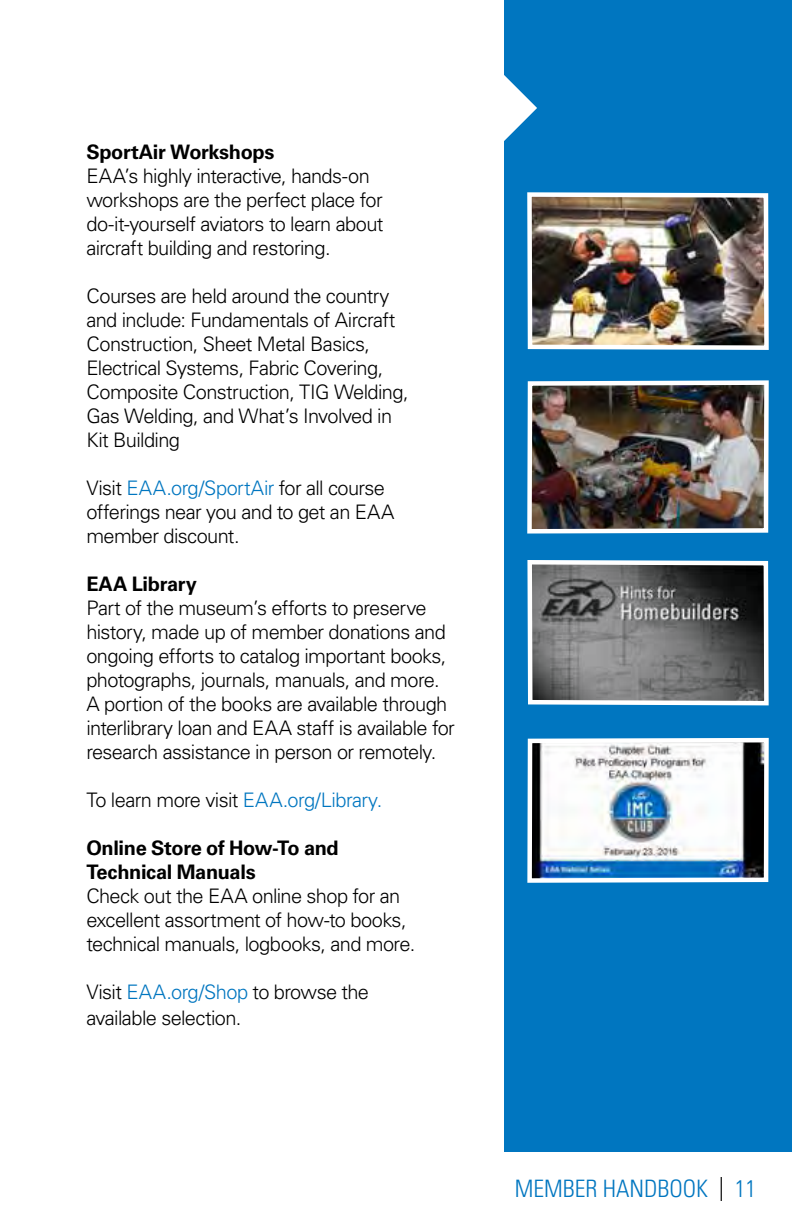
<style>
.page{position:relative;width:792px;height:1224px;background:#fff}
.page>*{position:absolute;margin:0;border:0;box-sizing:border-box;transform-origin:0 0}
.t1{font:300 condensed 24px "Univers LT Std";color:#0076c0}
.t2{font:300 20px/24px "Univers LT Std";letter-spacing:-.03em;color:#000}
.t3{font:700 20px/24px "Univers LT Std";letter-spacing:-.02em;color:#000}
.s1{color:#0076c0}
.s2{color:#000}
</style>
<div class="page">
<div style="left:504px;top:0;width:288px;height:1152px;background:#0076c0"></div>
<svg style="left:527px;top:560px;width:242px;height:146px;background:#727476"></svg>
<img style="left:527px;top:737px;width:242px;height:146px">
<img style="left:527px;top:192px;width:242px;height:158px">
<img style="left:527px;top:380px;width:242px;height:154px">
<svg style="left:504px;top:75px;width:33px;height:66px"></svg>
<p class="t3" style="left:86px;top:140px;width:190px">SportAir Workshops</p>
<p class="t2" style="left:86px;top:164px;width:299px">EAA’s highly interactive, hands-on workshops are the perfect place for do-it-yourself aviators to learn about aircraft building and restoring.</p>
<p class="t2" style="left:86px;top:284px;width:324px">Courses are held around the country and include: Fundamentals of Aircraft Construction, Sheet Metal Basics, Electrical Systems, Fabric Covering, Composite Construction, TIG Welding, Gas Welding, and What’s Involved in Kit Building</p>
<p class="t2" style="left:86px;top:476px;width:310px">Visit <span class="s1">EAA.org/SportAir</span> for all course offerings near you and to get an EAA member discount.</p>
<p class="t3" style="left:86px;top:572px;width:112px">EAA Library</p>
<p class="t2" style="left:86px;top:596px;width:370px">Part of the museum’s efforts to preserve history, made up of member donations and ongoing efforts to catalog important books, photographs, journals, manuals, and more.<br>A portion of the books are available through interlibrary loan and EAA staff is available for research assistance in person or remotely.</p>
<p class="t2" style="left:86px;top:788px;width:297px">To learn more visit <span class="s1">EAA.org/Library.</span></p>
<p class="t3" style="left:86px;top:836px;width:254px">Online Store of How-To and<br>Technical Manuals</p>
<p class="t2" style="left:86px;top:884px;width:330px">Check out the EAA online shop for an excellent assortment of how-to books, technical manuals, logbooks, and more.</p>
<p class="t2" style="left:86px;top:979px;width:284px;line-height:26.4px">Visit <span class="s1">EAA.org/Shop</span> to browse the available selection.</p>
<p class="t1" style="left:515px;top:1174px;width:243px">MEMBER HANDBOOK <span class="s2">|</span> 11</p>
</div>
